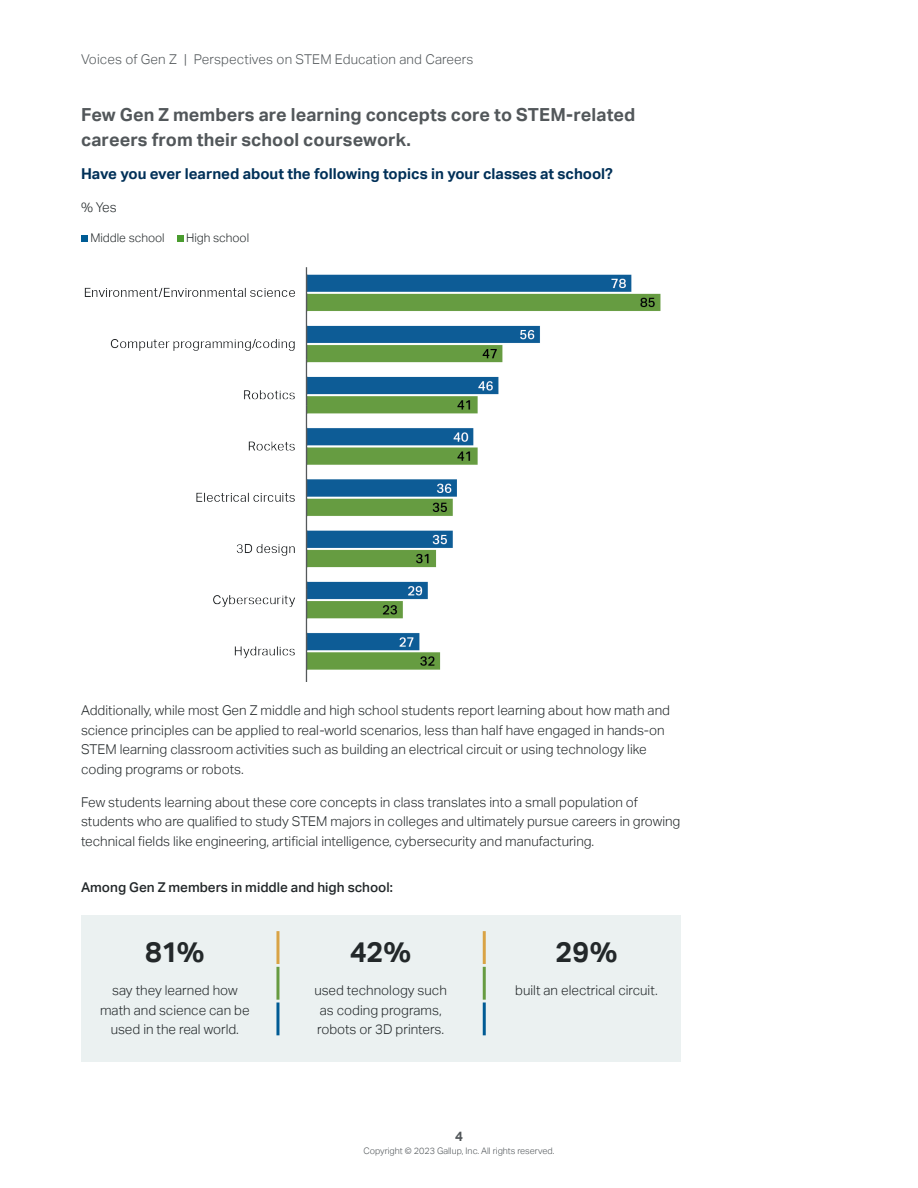
<style>
.page{position:relative;width:918px;height:1188px;background:#fff}
.page>*{position:absolute;margin:0;border:0;box-sizing:border-box;transform-origin:0 0}
.pullquote_sans_numbe{font:700 28.5px "Aktiv Grotesk";color:#23282a}
.element_title{font:700 18px/25.5px "Aktiv Grotesk";letter-spacing:.005em;color:#52575a}
.heading{font:700 15px "Aktiv Grotesk";color:#003058}
.body{font:300 13.5px/19.5px "Aktiv Grotesk";color:#23282a}
.body_centered{font:300 13.5px/19.5px "Aktiv Grotesk";color:#23282a;text-align:center}
.t1{font:300 13.5px "Aktiv Grotesk";letter-spacing:.01em;color:#52575a}
.body_bold{font:500 13.5px "Aktiv Grotesk";color:#23282a}
.body_span{font:300 13.5px "Aktiv Grotesk";color:#23282a}
.t2{font:700 13.5px "Aktiv Grotesk";color:#52575a}
.legend{font:300 12px "Aktiv Grotesk";color:#23282a}
.t3{font:300 9px "Aktiv Grotesk";color:#52575a}
</style>
<div class="page">
<div style="left:81px;top:235px;width:7px;height:7px;background:#005c95"></div>
<div style="left:177px;top:235px;width:6px;height:7px;background:#4a9c2f"></div>
<img style="left:84px;top:267px;width:577px;height:415px">
<div style="left:81px;top:915px;width:599px;height:147px;background:#ebf1f1"></div>
<hr style="left:276px;top:931px;width:3px;height:33px;background:#d9a345">
<hr style="left:276px;top:967px;width:3px;height:33px;background:#669b41">
<hr style="left:276px;top:1003px;width:3px;height:32px;background:#005b94">
<hr style="left:483px;top:931px;width:3px;height:33px;background:#d9a345">
<hr style="left:483px;top:967px;width:3px;height:33px;background:#669b41">
<hr style="left:483px;top:1003px;width:3px;height:32px;background:#005b94">
<p class="t1" style="left:81px;top:51px;width:394px">Voices of Gen Z | Perspectives on STEM Education and Careers</p>
<p class="element_title" style="left:81px;top:102px;width:556px">Few Gen Z members are learning concepts core to STEM-related careers from their school coursework.</p>
<p class="heading" style="left:81px;top:165px;width:533px">Have you ever learned about the following topics in your classes at school?</p>
<p class="body_span" style="left:81px;top:200px;width:37px">% Yes</p>
<p class="legend" style="left:90px;top:230px;width:76px">Middle school</p>
<p class="legend" style="left:186px;top:230px;width:65px">High school</p>
<p class="body" style="left:81px;top:701px;width:591px">Additionally, while most Gen Z middle and high school students report learning about how math and science principles can be applied to real-world scenarios, less than half have engaged in hands-on STEM learning classroom activities such as building an electrical circuit or using technology like coding programs or robots.</p>
<p class="body" style="left:81px;top:792px;width:601px">Few students learning about these core concepts in class translates into a small population of students who are qualified to study STEM majors in colleges and ultimately pursue careers in growing technical fields like engineering, artificial intelligence, cybersecurity and manufacturing.</p>
<p class="body_bold" style="left:81px;top:880px;width:313px">Among Gen Z members in middle and high school:</p>
<p class="pullquote_sans_numbe" style="left:145px;top:936px;width:61px">81%</p>
<p class="body_centered" style="left:100px;top:981px;width:151px">say they learned how math and science can be used in the real world.</p>
<p class="pullquote_sans_numbe" style="left:350px;top:936px;width:63px">42%</p>
<p class="body_centered" style="left:314px;top:981px;width:134px;text-align:left">used technology such as coding programs, robots or 3D printers.</p>
<p class="t2" style="left:455px;top:1128px;width:9px">4</p>
<p class="pullquote_sans_numbe" style="left:556px;top:936px;width:63px">29%</p>
<p class="body_centered" style="left:515px;top:981px;width:144px">built an electrical circuit.</p>
<p class="t3" style="left:363px;top:1146px;width:193px">Copyright © 2023 Gallup, Inc. All rights reserved.</p>
</div>
